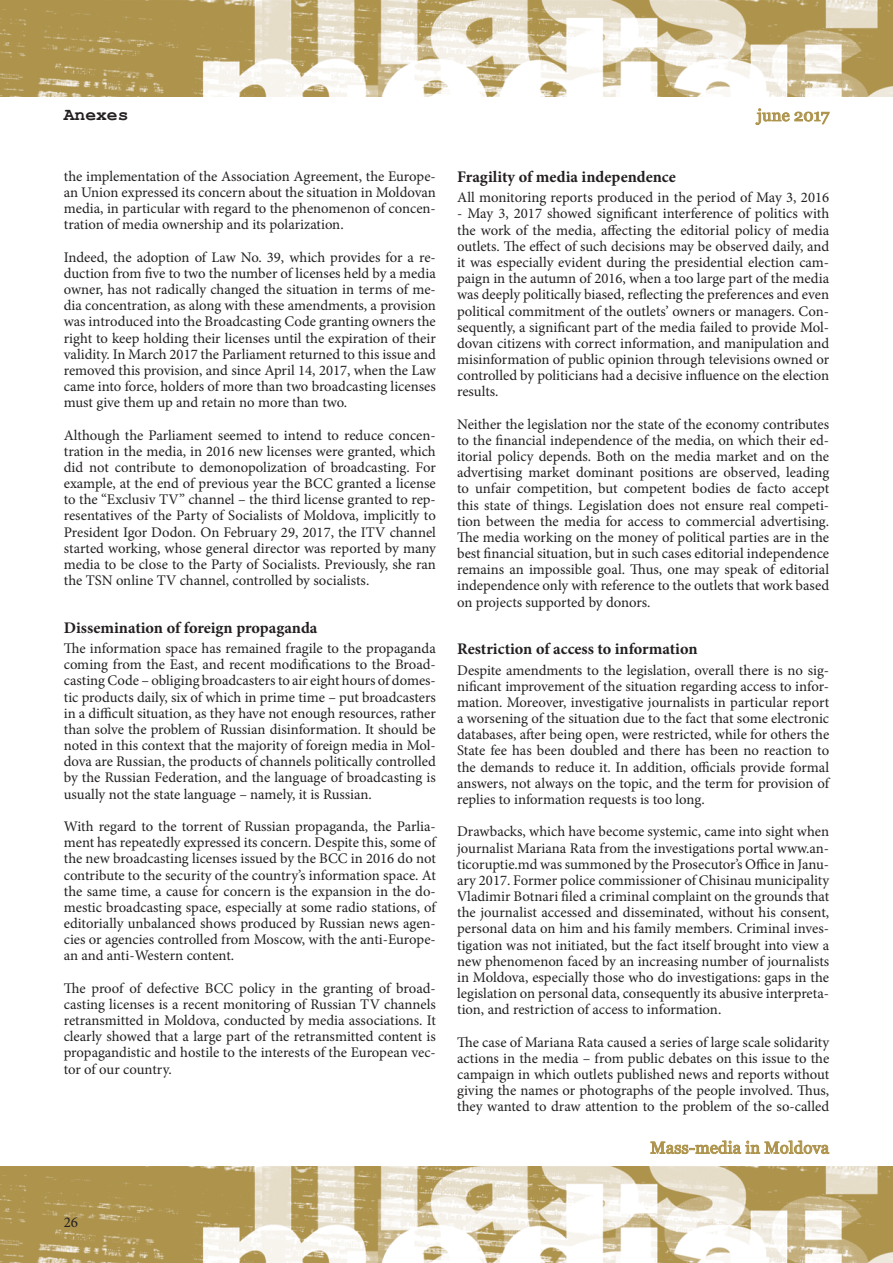
<style>
.page{position:relative;width:893px;height:1263px;background:#fff}
.page>*{position:absolute;margin:0;border:0;box-sizing:border-box;transform-origin:0 0}
.t1{font:700 18px "Courier New";color:#231f20}
.t2{font:16.5px "Georgia";letter-spacing:.01em;color:#ad934b}
.t3{font:700 16.2px "Minion Pro";color:#231f20}
.t4{font:15px "Minion Pro";color:#231f20}
.t5{font:14.7px/16.2px "Minion Pro";color:#231f20;text-align:justify}
</style>
<div class="page">
<img style="left:0;top:1166px;width:893px;height:97px">
<img style="left:0;top:0;width:893px;height:96px">
<svg style="left:755px;top:108px;width:75px;height:17px"></svg>
<svg style="left:650px;top:1140px;width:180px;height:14px"></svg>
<p class="t1" style="left:64px;top:103px;width:66px">Anexes</p>
<p class="t5" style="left:64px;top:168px;width:374px">the implementation of the Association Agreement, the Europe&shy;an Union expressed its concern about the situation in Moldovan media, in particular with regard to the phenomenon of concen&shy;tration of media ownership and its polarization.</p>
<p class="t5" style="left:64px;top:249px;width:374px">Indeed, the adoption of Law No. 39, which provides for a re&shy;duction from five to two the number of licenses held by a media owner, has not radically changed the situation in terms of me&shy;dia concentration, as along with these amendments, a provision was introduced into the Broadcasting Code granting owners the right to keep holding their licenses until the expiration of their validity. In March 2017 the Parliament returned to this issue and removed this provision, and since April 14, 2017, when the Law came into force, holders of more than two broadcasting licenses must give them up and retain no more than two.</p>
<p class="t5" style="left:64px;top:427px;width:374px">Although the Parliament seemed to intend to reduce concen&shy;tration in the media, in 2016 new licenses were granted, which did not contribute to demonopolization of broadcasting. For example, at the end of previous year the BCC granted a license to the “Exclusiv TV” channel – the third license granted to rep&shy;resentatives of the Party of Socialists of Moldova, implicitly to President Igor Dodon. On February 29, 2017, the ITV</p>
<p class="t5" style="left:64px;top:524px;width:374px;text-indent:326px">channel started working, whose general director was reported by many media to be close to the Party of Socialists. Previously, she ran the TSN</p>
<p class="t5" style="left:116px;top:572px;width:255px">online TV channel, controlled by socialists.</p>
<p class="t3" style="left:64px;top:616px;width:255px">Dissemination of foreign propaganda</p>
<p class="t5" style="left:64px;top:640px;width:374px">The information space has remained fragile to the propaganda coming from the East, and recent modifications to the Broad&shy;casting Code – obliging broadcasters to air eight hours of domes&shy;tic products daily, six of which in prime time – put broadcasters in a difficult situation, as they have not enough resources, rather than solve the problem of Russian disinformation. It should be noted in this context that the majority of foreign media in Mol&shy;dova are Russian, the products of channels politically controlled by the Russian Federation, and the language of broadcasting is usually not the state language – namely, it is Russian.</p>
<p class="t5" style="left:64px;top:818px;width:374px">With regard to the torrent of Russian propaganda, the Parlia&shy;ment has repeatedly expressed its concern. Despite this, some of the new broadcasting licenses issued by the BCC in 2016 do not contribute to the security of the country’s information space. At the same time, a cause for concern is the expansion in the do&shy;mestic broadcasting space, especially at some radio stations, of editorially unbalanced shows produced by Russian news agen&shy;cies or agencies controlled from Moscow, with the anti-Europe&shy;an and anti-Western content.</p>
<p class="t5" style="left:64px;top:980px;width:374px">The proof of defective BCC policy in the granting of broad&shy;casting licenses is a recent monitoring of Russian TV channels retransmitted in Moldova, conducted by media associations. It clearly showed that a large part of the retransmitted content is propagandistic and hostile to the interests of the European vec&shy;tor of our country.</p>
<p class="t2" style="left:757px;top:105px;width:74px">june 2017</p>
<p class="t3" style="left:457px;top:165px;width:220px">Fragility of media independence</p>
<p class="t5" style="left:457px;top:190px;width:374px">All monitoring reports produced in the period of May 3, 2016</p>
<p class="t5" style="left:457px;top:206px;width:374px">- May 3, 2017 showed significant interference of politics with the work of the media, affecting the editorial policy of media outlets. The effect of such decisions may be observed daily, and it was especially evident during the presidential election cam&shy;paign in the autumn of 2016, when a too large part of the media was deeply politically biased, reflecting the preferences and even political commitment of the outlets’ owners or managers. Con&shy;sequently, a significant part of the media failed to provide Mol&shy;dovan citizens with correct information, and manipulation and misinformation of public opinion through televisions owned or controlled by politicians had a decisive influence on the election results.</p>
<p class="t5" style="left:457px;top:416px;width:374px">Neither the legislation nor the state of the economy contributes to the financial independence of the media, on which their ed&shy;itorial policy depends. Both on the media market and on the advertising market dominant positions are observed, leading to unfair competition, but competent bodies de facto accept this state of things. Legislation does not ensure real competi&shy;tion between the media for access to commercial advertising.<br>The media working on the money of political parties are in the best financial situation, but in such cases editorial independence remains an impossible goal. Thus, one may speak of editorial independence only with reference to the outlets that work based on projects supported by donors.</p>
<p class="t3" style="left:457px;top:638px;width:242px">Restriction of access to information</p>
<p class="t5" style="left:457px;top:662px;width:374px">Despite amendments to the legislation, overall there is no sig&shy;nificant improvement of the situation regarding access to infor&shy;mation. Moreover, investigative journalists in particular report a worsening of the situation due to the fact that some electronic databases, after being open, were restricted, while for others the State fee has been doubled and there has been no reaction to the demands to reduce it. In addition, officials provide formal answers, not always on the topic, and the term for provision of replies to information requests is too long.</p>
<p class="t5" style="left:457px;top:824px;width:374px">Drawbacks, which have become systemic, came into sight when journalist Mariana Rata from the investigations portal www.an&shy;ticoruptie.md was summoned by the Prosecutor’s Office in Janu&shy;ary 2017. Former police commissioner of Chisinau municipality Vladimir Botnari filed a criminal complaint on the grounds that the journalist accessed and disseminated, without his consent, personal data on him and his family members. Criminal inves&shy;tigation was not initiated, but the fact itself brought into view a new phenomenon faced by an increasing number of journalists in Moldova, especially those who do investigations: gaps in the legislation on personal data, consequently its abusive interpreta&shy;tion, and restriction of access to information.</p>
<p class="t5" style="left:457px;top:1034px;width:374px">The case of Mariana Rata caused a series of large scale solidarity actions in the media – from public debates on this issue to the campaign in which outlets published news and reports without giving the names or photographs of the people involved. Thus, they wanted to draw attention to the problem of the so-called</p>
<p class="t2" style="left:650px;top:1138px;width:180px">Mass-media in Moldova</p>
<p class="t4" style="left:64px;top:1212px;width:16px">26</p>
</div>
